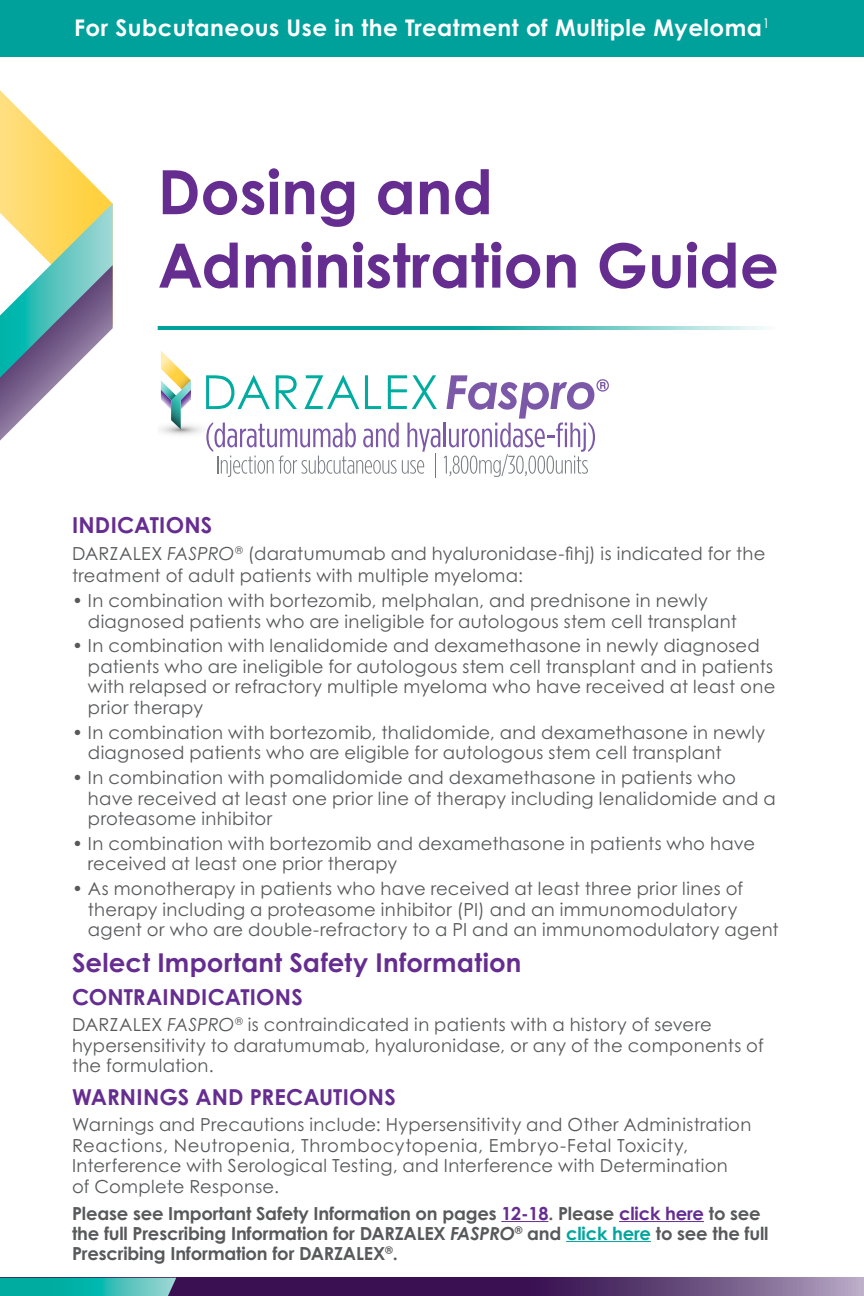
<style>
.page{position:relative;width:864px;height:1296px;background:#fff}
.page>*{position:absolute;margin:0;border:0;box-sizing:border-box;transform-origin:0 0}
.t1{font:700 61.2px/73.4px "Century Gothic Std";color:#662d91}
.t2{font:700 26px "Century Gothic Std";letter-spacing:.01em;color:#662d91}
.t3{font:700 23px "Century Gothic Std";letter-spacing:.02em;color:#fff}
.t4{font:700 22px "Century Gothic Std";letter-spacing:.01em;color:#662d91}
.t5{font:18px/20.6px "Century Gothic Std";letter-spacing:.02em;color:#58595b}
.t6{font:700 18px/20px "Century Gothic Std";letter-spacing:-.01em;color:#58595b}
.s1{font-style:italic}
.s2{color:#662d91}
.s3{color:#00a59d}
</style>
<div class="page">
<hr style="left:501px;top:1221px;width:47px;height:1px;background:#662d91">
<hr style="left:619px;top:1221px;width:85px;height:1px;background:#662d91">
<hr style="left:566px;top:1241px;width:85px;height:1px;background:#00a59d">
<svg style="left:160px;top:351px;width:449px;height:127px"></svg>
<svg style="left:158px;top:326px;width:609px;height:4px;background:#3bb6b2"></svg>
<div style="left:0;top:0;width:864px;height:56px;background:#00a19b"></div>
<svg style="left:0;top:90px;width:113px;height:351px"></svg>
<div style="left:0;top:1274px;width:864px;height:22px;background:#000;opacity:.2"></div>
<svg style="left:176px;top:1278px;width:688px;height:18px;background:#54316a"></svg>
<svg style="left:0;top:1278px;width:176px;height:18px;background:#27b5ae"></svg>
<p class="t3" style="left:74px;top:13px;width:697px">For Subcutaneous Use in the Treatment of Multiple Myeloma<sup>1</sup></p>
<h1 class="t1" style="left:158px;top:155px;width:623px">Dosing and<br>Administration Guide</h1>
<p class="t4" style="left:72px;top:511px;width:142px">INDICATIONS</p>
<p class="t5" style="left:72px;top:543px;width:695px;line-height:22px">DARZALEX <span class="s1">FASPRO</span><sup>®</sup> (daratumumab and hyaluronidase-fihj) is indicated for the treatment of adult patients with multiple myeloma:</p>
<p class="t5" style="left:88px;top:590px;width:651px;text-indent:-16px">• In combination with bortezomib, melphalan, and prednisone in newly diagnosed patients who are ineligible for autologous stem cell transplant</p>
<p class="t5" style="left:88px;top:635px;width:689px;text-indent:-16px">• In combination with lenalidomide and dexamethasone in newly diagnosed patients who are ineligible for autologous stem cell transplant and in patients with relapsed or refractory multiple myeloma who have received at least one prior therapy</p>
<p class="t5" style="left:88px;top:722px;width:679px;text-indent:-16px">• In combination with bortezomib, thalidomide, and dexamethasone in newly diagnosed patients who are eligible for autologous stem cell transplant</p>
<p class="t5" style="left:88px;top:767px;width:689px;text-indent:-16px">• In combination with pomalidomide and dexamethasone in patients who have received at least one prior line of therapy including lenalidomide and a proteasome inhibitor</p>
<p class="t5" style="left:88px;top:833px;width:669px;text-indent:-16px">• In combination with bortezomib and dexamethasone in patients who have received at least one prior therapy</p>
<p class="t5" style="left:88px;top:878px;width:692px;text-indent:-16px">• As monotherapy in patients who have received at least three prior lines of therapy including a proteasome inhibitor (PI) and an immunomodulatory agent or who are double-refractory to a PI and an immunomodulatory agent</p>
<h2 class="t2" style="left:72px;top:947px;width:451px">Select Important Safety Information</h2>
<p class="t4" style="left:72px;top:983px;width:232px">CONTRAINDICATIONS</p>
<p class="t5" style="left:72px;top:1014px;width:693px">DARZALEX <span class="s1">FASPRO</span><sup>®</sup> is contraindicated in patients with a history of severe hypersensitivity to daratumumab, hyaluronidase, or any of the components of the formulation.</p>
<p class="t4" style="left:72px;top:1083px;width:325px">WARNINGS AND PRECAUTIONS</p>
<p class="t5" style="left:72px;top:1114px;width:681px">Warnings and Precautions include: Hypersensitivity and Other Administration Reactions, Neutropenia, Thrombocytopenia, Embryo-Fetal Toxicity, Interference with Serological Testing, and Interference with Determination<br>of Complete Response.</p>
<p class="t6" style="left:72px;top:1203px;width:698px">Please see Important Safety Information on pages <span class="s2">12-18</span>. Please <span class="s2">click here</span> to see the full Prescribing Information for DARZALEX <span class="s1">FASPRO</span><sup>®</sup> and <span class="s3">click here</span> to see the full<br>Prescribing Information for DARZALEX<sup>®</sup>.</p>
</div>
